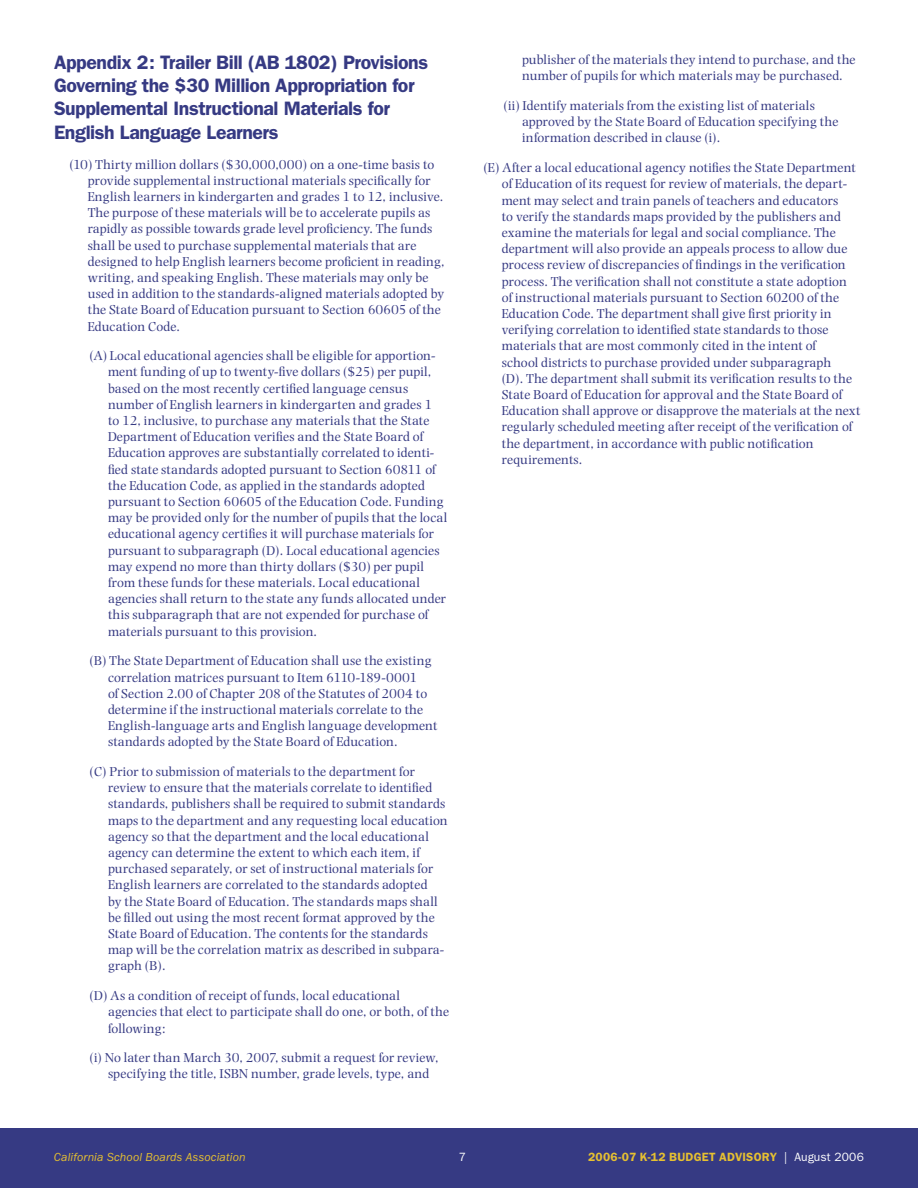
<style>
.page{position:relative;width:918px;height:1188px;background:#fff}
.page>*{position:absolute;margin:0;border:0;box-sizing:border-box;transform-origin:0 0}
.t1{font:600 19.5px/23.4px "Franklin Gothic";letter-spacing:-.02em;color:#363a83}
.Article_bullet_level_2{font:13.5px/16.2px "Photina";letter-spacing:.01em;color:#363a83}
.Article_bullet_level_1{font:13.5px/16.2px "Photina";letter-spacing:.01em;color:#363a83}
.t2{font:600 12px "Franklin Gothic";letter-spacing:.02em;color:#e6c031}
.t3{font:italic 12px "Franklin Gothic";letter-spacing:.01em;color:#e6c031}
.t4{font:12px "Franklin Gothic";color:#fff}
.s1{font-weight:400;color:#fff}
</style>
<div class="page">
<div style="left:0;top:1128px;width:918px;height:60px;background:#363a83"></div>
<p class="t1" style="left:54px;top:50px;width:376px">Appendix 2: Trailer Bill (AB 1802) Provisions Governing the $30 Million Appropriation for Supplemental Instructional Materials for English Language Learners</p>
<p class="Article_bullet_level_1" style="left:88px;top:156px;width:358px;text-indent:-18px">(10) Thirty million dollars ($30,000,000) on a one-time basis to provide supplemental instructional materials specifically for English learners in kindergarten and grades 1 to 12, inclusive.<br>The purpose of these materials will be to accelerate pupils as rapidly as possible towards grade level proficiency. The funds shall be used to purchase supplemental materials that are designed to help English learners become proficient in reading, writing, and speaking English. These materials may only be used in addition to the standards-aligned materials adopted by the State Board of Education pursuant to Section 60605 of the Education Code.</p>
<p class="Article_bullet_level_2" style="left:108px;top:348px;width:341px;text-indent:-18px">(A) Local educational agencies shall be eligible for apportion&shy;ment funding of up to twenty-five dollars ($25) per pupil, based on the most recently certified language census number of English learners in kindergarten and grades 1<br>to 12, inclusive, to purchase any materials that the State Department of Education verifies and the State Board of Education approves are substantially correlated to identi&shy;fied state standards adopted pursuant to Section 60811 of the Education Code, as applied in the standards adopted pursuant to Section 60605 of the Education Code. Funding may be provided only for the number of pupils that the local educational agency certifies it will purchase materials for pursuant to subparagraph (D). Local educational agencies may expend no more than thirty dollars ($30) per pupil from these funds for these materials. Local educational agencies shall return to the state any funds allocated under this subparagraph that are not expended for purchase of materials pursuant to this provision.</p>
<p class="Article_bullet_level_2" style="left:108px;top:653px;width:331px;text-indent:-18px">(B) The State Department of Education shall use the existing correlation matrices pursuant to Item 6110-189-0001<br>of Section 2.00 of Chapter 208 of the Statutes of 2004 to determine if the instructional materials correlate to the English-language arts and English language development standards adopted by the State Board of Education.</p>
<p class="Article_bullet_level_2" style="left:108px;top:764px;width:341px;text-indent:-18px">(C) Prior to submission of materials to the department for review to ensure that the materials correlate to identified standards, publishers shall be required to submit standards maps to the department and any requesting local education agency so that the department and the local educational agency can determine the extent to which each item, if purchased separately, or set of instructional materials for English learners are correlated to the standards adopted<br>by the State Board of Education. The standards maps shall be filled out using the most recent format approved by the State Board of Education. The contents for the standards map will be the correlation matrix as described in subpara&shy;graph (B).</p>
<p class="Article_bullet_level_2" style="left:108px;top:988px;width:343px;text-indent:-18px">(D) As a condition of receipt of funds, local educational agencies that elect to participate shall do one, or both, of the following:</p>
<p class="Article_bullet_level_2" style="left:108px;top:1050px;width:332px;text-indent:-18px">(i) No later than March 30, 2007, submit a request for review, specifying the title, ISBN number, grade levels, type, and</p>
<p class="Article_bullet_level_2" style="left:522px;top:52px;width:335px">publisher of the materials they intend to purchase, and the number of pupils for which materials may be purchased.</p>
<p class="Article_bullet_level_2" style="left:522px;top:98px;width:318px;text-indent:-18px">(ii) Identify materials from the existing list of materials approved by the State Board of Education specifying the information described in clause (i).</p>
<p class="Article_bullet_level_1" style="left:502px;top:160px;width:360px;text-indent:-18px">(E) After a local educational agency notifies the State Department of Education of its request for review of materials, the depart&shy;ment may select and train panels of teachers and educators<br>to verify the standards maps provided by the publishers and examine the materials for legal and social compliance. The department will also provide an appeals process to allow due process review of discrepancies of findings in the verification process. The verification shall not constitute a state adoption of instructional materials pursuant to Section 60200 of the Education Code. The department shall give first priority in verifying correlation to identified state standards to those materials that are most commonly cited in the intent of<br>school districts to purchase provided under subparagraph<br>(D). The department shall submit its verification results to the State Board of Education for approval and the State Board of Education shall approve or disapprove the materials at the next regularly scheduled meeting after receipt of the verification of the department, in accordance with public notification requirements.</p>
<p class="t3" style="left:54px;top:1151px;width:193px">California School Boards Association</p>
<p class="t4" style="left:459px;top:1150px;width:9px">7</p>
<p class="t2" style="left:588px;top:1150px;width:277px">2006-07 K-12 BUDGET ADVISORY <span class="s1">| August 2006</span></p>
</div>
